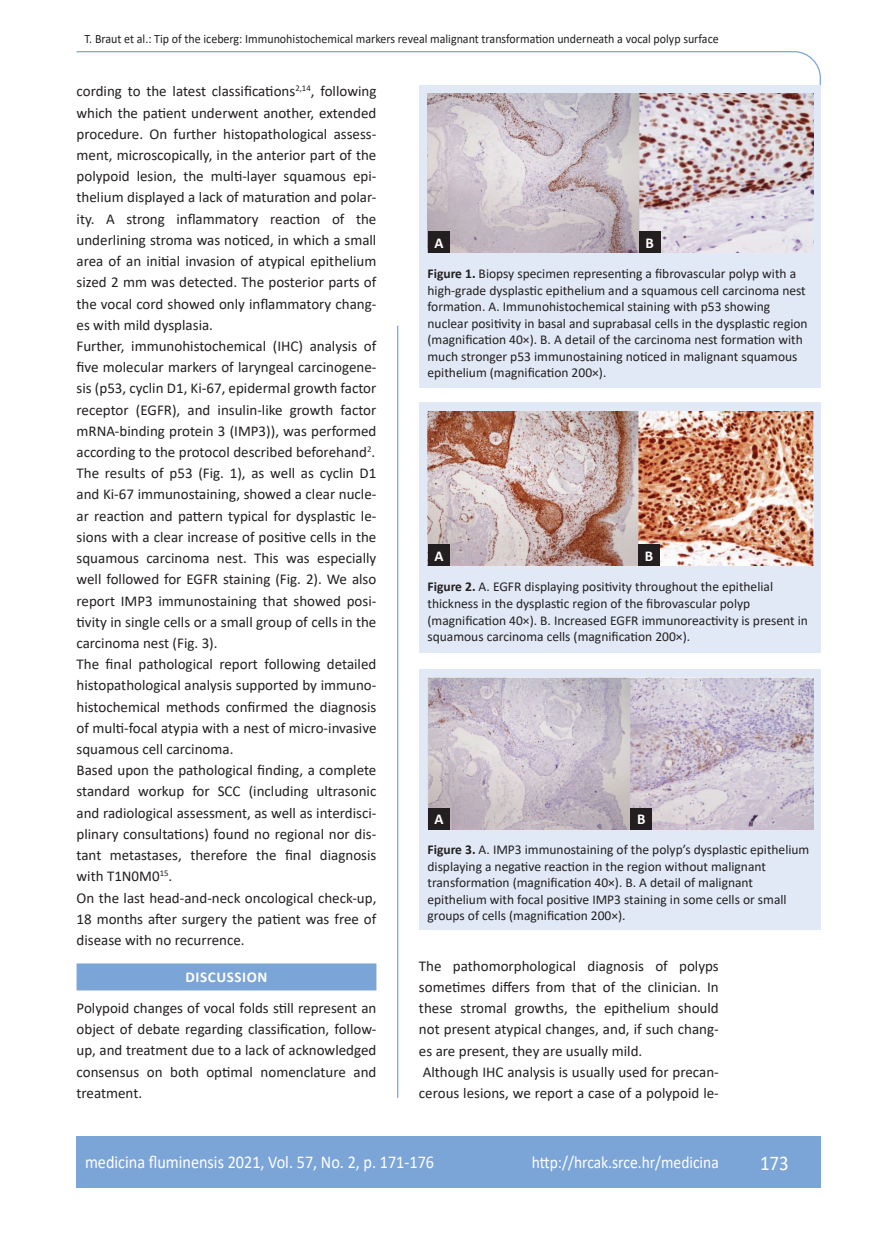
<style>
.page{position:relative;width:872px;height:1234px;background:#fff}
.page>*{position:absolute;margin:0;border:0;box-sizing:border-box;transform-origin:0 0}
.t1{font:21px "Calibri";color:#fff;scale:.9 1}
.t2{font:18px "Calibri";color:#fff;scale:.9 1}
.t3{font:17.25px "Calibri";color:#fff;scale:.9 1}
.osnovni_tekst_engl{font:15px/21.1px "Calibri";color:#231f20;text-align:justify}
.naslov_ruler{font:700 15px "Calibri";letter-spacing:.04em;color:#fff}
.potpis_slika{font:700 15px "Calibri";color:#fff}
.potpis_slika-2{font:13.5px/16.5px "Calibri";color:#231f20}
.glava{font:12.75px "Calibri";color:#231f20;scale:.94 1}
.s1{font-weight:700}
</style>
<div class="page">
<svg style="left:76px;top:51px;width:745px;height:275px"></svg>
<hr style="left:397px;top:325px;width:1px;height:772px;background:#7ca5d7">
<div style="left:77px;top:1135px;width:744px;height:51px;background:#7ca5d7"></div>
<div style="left:77px;top:963px;width:299px;height:27px;background:#7ca5d7"></div>
<div style="left:419px;top:85px;width:402px;height:303px;background:#e1e9f6"></div>
<img style="left:427px;top:94px;width:386px;height:158px">
<div style="left:419px;top:402px;width:402px;height:250px;background:#e1e9f6"></div>
<img style="left:427px;top:411px;width:386px;height:155px">
<div style="left:419px;top:669px;width:402px;height:261px;background:#e1e9f6"></div>
<img style="left:427px;top:677px;width:386px;height:152px">
<div style="left:428px;top:231px;width:22px;height:22px;background:#231f20"></div>
<div style="left:639px;top:231px;width:21px;height:22px;background:#231f20"></div>
<div style="left:428px;top:544px;width:22px;height:21px;background:#231f20"></div>
<div style="left:638px;top:544px;width:21px;height:21px;background:#231f20"></div>
<div style="left:428px;top:808px;width:22px;height:21px;background:#231f20"></div>
<div style="left:630px;top:808px;width:22px;height:21px;background:#231f20"></div>
<p class="glava" style="left:85px;top:29px;width:676px">T. Braut et al.: Tip of the iceberg: Immunohistochemical markers reveal malignant transformation underneath a vocal polyp surface</p>
<p class="osnovni_tekst_engl" style="left:77px;top:80px;width:301px">cording to the latest classifications<sup>2,14</sup>, following which the patient underwent another, extended procedure. On further histopathological assess&shy;ment, microscopically, in the anterior part of the polypoid lesion, the multi-layer squamous epi&shy;thelium displayed a lack of maturation and polar&shy;ity. A strong inflammatory reaction of the underlining stroma was noticed, in which a small area of an initial invasion of atypical epithelium sized 2 mm was detected. The posterior parts of the vocal cord showed only inflammatory chang&shy;es with mild dysplasia.</p>
<p class="osnovni_tekst_engl" style="left:77px;top:335px;width:301px">Further, immunohistochemical (IHC) analysis of five molecular markers of laryngeal carcinogene&shy;sis (p53, cyclin D1, Ki-67, epidermal growth factor receptor (EGFR), and insulin-like growth factor mRNA-binding protein 3 (IMP3)), was performed according to the protocol described beforehand<sup>2</sup>.</p>
<p class="osnovni_tekst_engl" style="left:77px;top:462px;width:301px">The results of p53 (Fig. 1), as well as cyclin D1 and Ki-67 immunostaining, showed a clear nucle&shy;ar reaction and pattern typical for dysplastic le&shy;sions with a clear increase of positive cells in the squamous carcinoma nest. This was especially well followed for EGFR staining (Fig. 2). We also report IMP3 immunostaining that showed posi&shy;tivity in single cells or a small group of cells in the carcinoma nest (Fig. 3).</p>
<p class="osnovni_tekst_engl" style="left:77px;top:653px;width:301px">The final pathological report following detailed histopathological analysis supported by immuno&shy;histochemical methods confirmed the diagnosis of multi-focal atypia with a nest of micro-invasive squamous cell carcinoma.</p>
<p class="osnovni_tekst_engl" style="left:77px;top:759px;width:301px">Based upon the pathological finding, a complete standard workup for SCC (including ultrasonic and radiological assessment, as well as interdisci&shy;plinary consultations) found no regional nor dis&shy;tant metastases, therefore the final diagnosis with T1N0M0<sup>15</sup>.</p>
<p class="osnovni_tekst_engl" style="left:77px;top:886px;width:301px">On the last head-and-neck oncological check-up, 18 months after surgery the patient was free of disease with no recurrence.</p>
<p class="naslov_ruler" style="left:186px;top:966px;width:83px">DISCUSSION</p>
<p class="osnovni_tekst_engl" style="left:77px;top:996px;width:301px">Polypoid changes of vocal folds still represent an object of debate regarding classification, follow&shy;up, and treatment due to a lack of acknowledged consensus on both optimal nomenclature and treatment.</p>
<p class="potpis_slika" style="left:434px;top:232px;width:11px">A</p>
<p class="potpis_slika" style="left:645px;top:232px;width:10px">B</p>
<p class="potpis_slika-2" style="left:427px;top:265px;width:382px"><span class="s1">Figure 1.</span> Biopsy specimen representing a fibrovascular polyp with a high-grade dysplastic epithelium and a squamous cell carcinoma nest formation. A. Immunohistochemical staining with p53 showing nuclear positivity in basal and suprabasal cells in the dysplastic region (magnification 40×). B. A detail of the carcinoma nest formation with much stronger p53 immunostaining noticed in malignant squamous epithelium (magnification 200×).</p>
<p class="potpis_slika" style="left:434px;top:545px;width:11px">A</p>
<p class="potpis_slika" style="left:645px;top:545px;width:10px">B</p>
<p class="potpis_slika-2" style="left:427px;top:578px;width:382px"><span class="s1">Figure 2.</span> A. EGFR displaying positivity throughout the epithelial thickness in the dysplastic region of the fibrovascular polyp (magnification 40×). B. Increased EGFR immunoreactivity is present in squamous carcinoma cells (magnification 200×).</p>
<p class="potpis_slika" style="left:434px;top:808px;width:11px">A</p>
<p class="potpis_slika" style="left:637px;top:808px;width:10px">B</p>
<p class="potpis_slika-2" style="left:427px;top:841px;width:383px"><span class="s1">Figure 3.</span> A. IMP3 immunostaining of the polyp’s dysplastic epithelium displaying a negative reaction in the region without malignant transformation (magnification 40×). B. A detail of malignant epithelium with focal positive IMP3 staining in some cells or small groups of cells (magnification 200×).</p>
<p class="osnovni_tekst_engl" style="left:419px;top:954px;width:301px">The pathomorphological diagnosis of polyps sometimes differs from that of the clinician. In these stromal growths, the epithelium should not present atypical changes, and, if such chang&shy;es are present, they are usually mild.</p>
<p class="osnovni_tekst_engl" style="left:419px;top:1060px;width:301px">Although IHC analysis is usually used for precan&shy;cerous lesions, we report a case of a polypoid le-</p>
<p class="t2" style="left:85px;top:1149px;width:389px">medicina fluminensis 2021, Vol. 57, No. 2, p. 171-176</p>
<p class="t3" style="left:532px;top:1150px;width:209px">http://hrcak.srce.hr/medicina</p>
<p class="t1" style="left:760px;top:1147px;width:33px">173</p>
</div>
